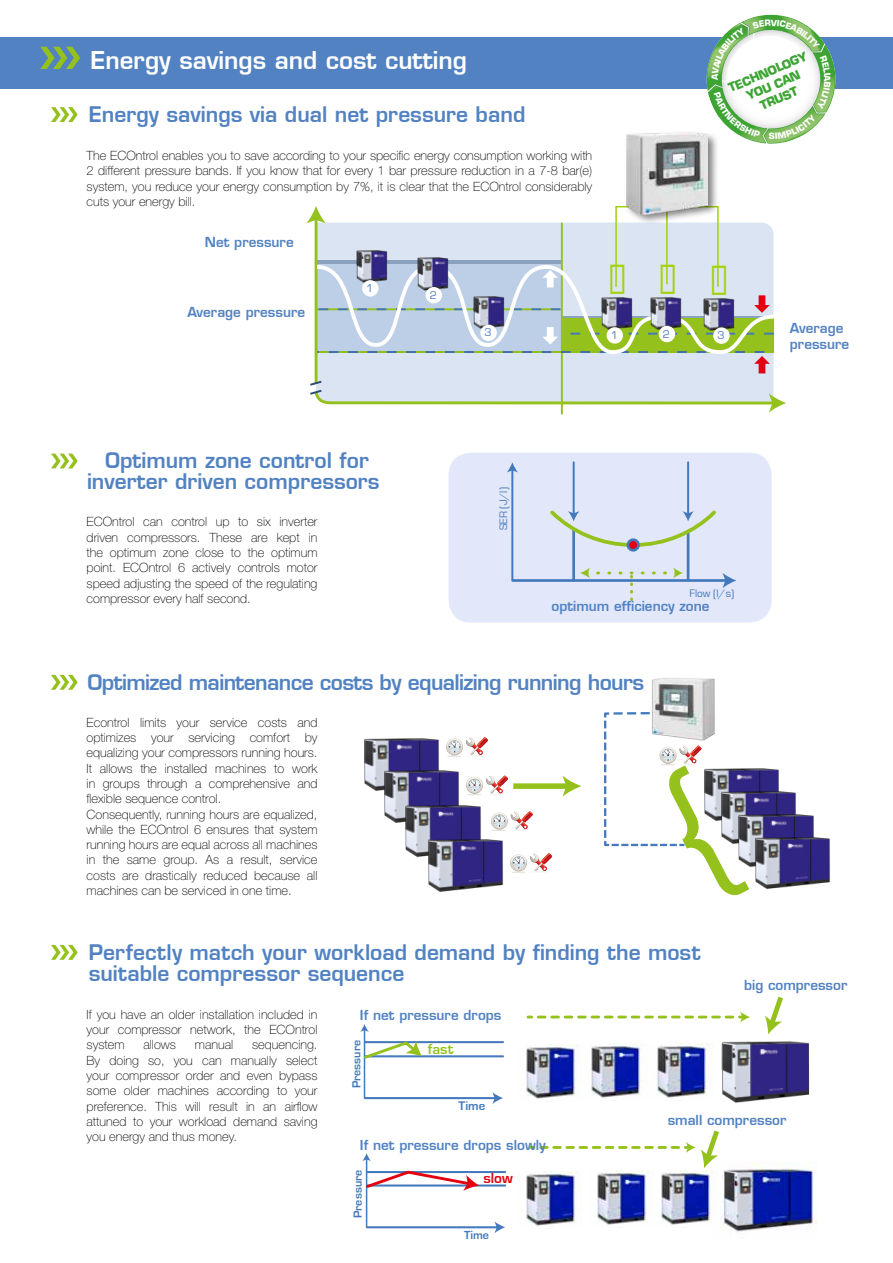
<style>
.page{position:relative;width:893px;height:1263px;background:#fff}
.page>*{position:absolute;margin:0;border:0;box-sizing:border-box;transform-origin:0 0}
.t1{font:34.5px "Zapf Dingbats ITC";color:#a3d20a}
.t2{font:600 24px "Eurostile LT";color:#fff}
.t3{font:600 21px/21px "Eurostile LT";color:#5282c2}
.t4{font:600 21px "Eurostile LT";letter-spacing:-.03em;color:#5282c2}
.t5{font:700 15px "Eurostile";color:#94c11c}
.t6{font:700 15px "Eurostile";color:#e3000f}
.t7{font:600 13.5px/16.2px "Eurostile LT";color:#5282c2}
.t8{font:700 12.9px "Eurostile";color:#447abd}
.t9{font:100 12.75px/15.3px "Helvetica Neue LT Std";color:#000;text-align:justify}
.t10{font:700 12px/14.4px "Eurostile Std";color:#3da434;text-align:center}
.t11{font:700 12px "Eurostile";color:#447abd}
.t12{font:11.55px "Eurostile";color:#447abd}
.t13{font:11.25px "Eurostile";color:#447abd}
.t14{font:700 8.4px "Eurostile Std";color:#fff}
</style>
<div class="page">
<div style="left:0;top:37px;width:893px;height:51px;background:#5282c2"></div>
<hr style="left:561px;top:223px;width:2px;height:191px;background:#94c11c">
<svg style="left:306px;top:206px;width:480px;height:207px"></svg>
<div style="left:607px;top:327px;width:16px;height:17px;background:#fff;border-radius:50%"></div>
<div style="left:426px;top:287px;width:16px;height:16px;background:#fff;border-radius:50%"></div>
<div style="left:362px;top:280px;width:16px;height:17px;background:#fff;border-radius:50%"></div>
<div style="left:659px;top:326px;width:16px;height:16px;background:#fff;border-radius:50%"></div>
<div style="left:480px;top:325px;width:17px;height:16px;background:#fff;border-radius:50%"></div>
<div style="left:713px;top:327px;width:17px;height:17px;background:#fff;border-radius:50%"></div>
<img style="left:364px;top:738px;width:75px;height:52px">
<img style="left:374px;top:764px;width:85px;height:59px">
<img style="left:396px;top:798px;width:85px;height:60px">
<img style="left:418px;top:833px;width:86px;height:59px">
<img style="left:749px;top:768px;width:30px;height:16px">
<img style="left:749px;top:784px;width:47px;height:24px">
<img style="left:749px;top:808px;width:65px;height:22px">
<img style="left:749px;top:830px;width:82px;height:60px">
<div style="left:516px;top:783px;width:52px;height:6px;background:#94c11c"></div>
<svg style="left:562px;top:776px;width:19px;height:21px"></svg>
<svg style="left:446px;top:737px;width:42px;height:20px"></svg>
<svg style="left:466px;top:775px;width:42px;height:21px"></svg>
<svg style="left:491px;top:811px;width:42px;height:20px"></svg>
<svg style="left:510px;top:853px;width:42px;height:20px"></svg>
<img style="left:652px;top:678px;width:63px;height:33px">
<img style="left:713px;top:1041px;width:97px;height:62px">
<img style="left:591px;top:1044px;width:123px;height:57px">
<img style="left:526px;top:1044px;width:56px;height:55px">
<img style="left:721px;top:1161px;width:95px;height:71px">
<img style="left:597px;top:1170px;width:121px;height:55px">
<img style="left:526px;top:1171px;width:56px;height:55px">
<hr style="left:364px;top:1029px;width:1px;height:69px;background:#447abd">
<svg style="left:360px;top:1024px;width:9px;height:8px"></svg>
<hr style="left:365px;top:1097px;width:131px;height:2px;background:#447abd">
<svg style="left:492px;top:1092px;width:11px;height:12px"></svg>
<hr style="left:365px;top:1055px;width:138px;height:2px;background:#447abd">
<hr style="left:365px;top:1041px;width:138px;height:2px;background:#447abd">
<svg style="left:363px;top:1040px;width:59px;height:21px"></svg>
<svg style="left:530px;top:1146px;width:4px;height:3px"></svg>
<hr style="left:366px;top:1159px;width:1px;height:68px;background:#447abd">
<svg style="left:362px;top:1153px;width:9px;height:8px"></svg>
<hr style="left:367px;top:1226px;width:131px;height:2px;background:#447abd">
<svg style="left:495px;top:1222px;width:10px;height:11px"></svg>
<hr style="left:367px;top:1184px;width:138px;height:2px;background:#447abd">
<hr style="left:367px;top:1171px;width:138px;height:2px;background:#447abd">
<svg style="left:365px;top:1169px;width:114px;height:22px"></svg>
<svg style="left:765px;top:996px;width:18px;height:38px"></svg>
<svg style="left:541px;top:1130px;width:181px;height:38px"></svg>
<svg style="left:528px;top:1015px;width:4px;height:3px"></svg>
<svg style="left:538px;top:1011px;width:212px;height:11px"></svg>
<svg style="left:51px;top:675px;width:27px;height:15px"></svg>
<div style="left:615px;top:206px;width:104px;height:81px;border:2px solid #a3d20a"></div>
<hr style="left:666px;top:207px;width:2px;height:77px;background:#a3d20a">
<div style="left:624px;top:130px;width:95px;height:95px;background:#000;opacity:.5"></div>
<img style="left:626px;top:133px;width:81px;height:81px">
<svg style="left:51px;top:107px;width:27px;height:15px"></svg>
<svg style="left:40px;top:47px;width:40px;height:22px"></svg>
<svg style="left:51px;top:945px;width:27px;height:15px"></svg>
<div style="left:449px;top:453px;width:323px;height:169px;background:#e2e7f9;border-radius:22px"></div>
<hr style="left:511px;top:469px;width:2px;height:111px;background:#447abd">
<svg style="left:507px;top:462px;width:11px;height:10px"></svg>
<hr style="left:513px;top:579px;width:214px;height:3px;background:#447abd">
<svg style="left:723px;top:573px;width:13px;height:15px"></svg>
<hr style="left:687px;top:533px;width:2px;height:47px;background:#447abd">
<hr style="left:572px;top:530px;width:3px;height:50px;background:#447abd">
<svg style="left:642px;top:568px;width:41px;height:10px"></svg>
<svg style="left:580px;top:568px;width:41px;height:10px"></svg>
<svg style="left:630px;top:572px;width:3px;height:30px"></svg>
<svg style="left:626px;top:538px;width:14px;height:14px"></svg>
<hr style="left:573px;top:462px;width:2px;height:52px;background:#447abd">
<hr style="left:687px;top:462px;width:2px;height:52px;background:#447abd">
<svg style="left:550px;top:507px;width:166px;height:42px"></svg>
<svg style="left:51px;top:454px;width:27px;height:14px"></svg>
<svg style="left:604px;top:711px;width:145px;height:155px"></svg>
<svg style="left:698px;top:14px;width:146px;height:138px"></svg>
<h2 class="t2" style="left:91px;top:45px;width:378px">Energy savings and cost cutting</h2>
<h3 class="t3" style="left:89px;top:104px;width:438px">Energy savings via dual net pressure band</h3>
<p class="t9" style="left:87px;top:148px;width:507px">The ECOntrol enables you to save according to your specific energy consumption working with 2 different pressure bands. If you know that for every 1 bar pressure reduction in a 7-8 bar(e) system, you reduce your energy consumption by 7%, it is clear that the ECOntrol considerably cuts your energy bill.</p>
<p class="t7" style="left:205px;top:234px;width:90px">Net pressure</p>
<p class="t7" style="left:187px;top:304px;width:119px">Average pressure</p>
<p class="t12" style="left:366px;top:282px;width:9px">1</p>
<p class="t12" style="left:430px;top:289px;width:9px">2</p>
<p class="t10" style="left:726px;top:82px;width:86px;rotate:-23deg">TECHNOLOGY<br>YOU CAN<br>TRUST</p>
<p class="t14" style="left:769px;top:131px;width:8px">S</p>
<p class="t14" style="left:833px;top:75px;width:8px;rotate:90deg">A</p>
<h1 class="t1" style="left:609px;top:261px;width:121px">✓✓✓</h1>
<h3 class="t3" style="left:87px;top:450px;width:294px;text-align:center">Optimum zone control for inverter driven compressors</h3>
<p class="t9" style="left:87px;top:514px;width:232px">ECOntrol can control up to six inverter driven compressors. These are kept in the optimum zone close to the optimum point. ECOntrol 6 actively controls motor speed adjusting the speed of the regulating compressor every half second.</p>
<p class="t12" style="left:484px;top:326px;width:9px">3</p>
<p class="t12" style="left:663px;top:328px;width:9px">2</p>
<p class="t12" style="left:717px;top:329px;width:9px">3</p>
<p class="t7" style="left:790px;top:320px;width:61px">Average pressure</p>
<p class="t12" style="left:611px;top:329px;width:9px">1</p>
<p class="t13" style="left:497px;top:530px;width:45px;rotate:-90deg">SER (J/l)</p>
<p class="t13" style="left:690px;top:587px;width:46px">Flow (l/s)</p>
<p class="t7" style="left:551px;top:598px;width:159px">optimum efficiency zone</p>
<h3 class="t4" style="left:88px;top:669px;width:558px">Optimized maintenance costs by equalizing running hours</h3>
<p class="t9" style="left:87px;top:714px;width:232px;text-align:left">Econtrol limits your service costs and optimizes your servicing comfort by equalizing your compressors running hours.<br>It allows the installed machines to work in groups through a comprehensive and flexible sequence control.<br>Consequently, running hours are equalized, while the ECOntrol 6 ensures that system running hours are equal across all machines in the same group. As a result, service costs are drastically reduced because all machines can be serviced in one time.</p>
<h3 class="t3" style="left:89px;top:941px;width:613px">Perfectly match your workload demand by finding the most suitable compressor sequence</h3>
<p class="t7" style="left:744px;top:977px;width:105px">big compressor</p>
<p class="t9" style="left:87px;top:1006px;width:232px">If you have an older installation included in your compressor network, the ECOntrol system</p>
<p class="t9" style="left:87px;top:1037px;width:232px;text-indent:165px">sequencing.<br>By doing so, you can manually select your compressor order and even bypass some older machines according to your preference. This will result in an airflow attuned to your workload demand saving you energy and thus money.</p>
<p class="t9" style="left:143px;top:1037px;width:34px">allows</p>
<p class="t9" style="left:195px;top:1037px;width:40px">manual</p>
<p class="t7" style="left:360px;top:1007px;width:143px">If net pressure drops</p>
<p class="t11" style="left:350px;top:1088px;width:50px;rotate:-90deg">Pressure</p>
<p class="t5" style="left:428px;top:1040px;width:27px">fast</p>
<p class="t8" style="left:459px;top:1098px;width:28px">Time</p>
<p class="t7" style="left:360px;top:1137px;width:187px">If net pressure drops slowly</p>
<p class="t11" style="left:351px;top:1218px;width:50px;rotate:-90deg">Pressure</p>
<p class="t6" style="left:483px;top:1170px;width:31px">slow</p>
<p class="t11" style="left:464px;top:1228px;width:26px">Time</p>
<p class="t7" style="left:668px;top:1112px;width:120px">small compressor</p>
</div>
